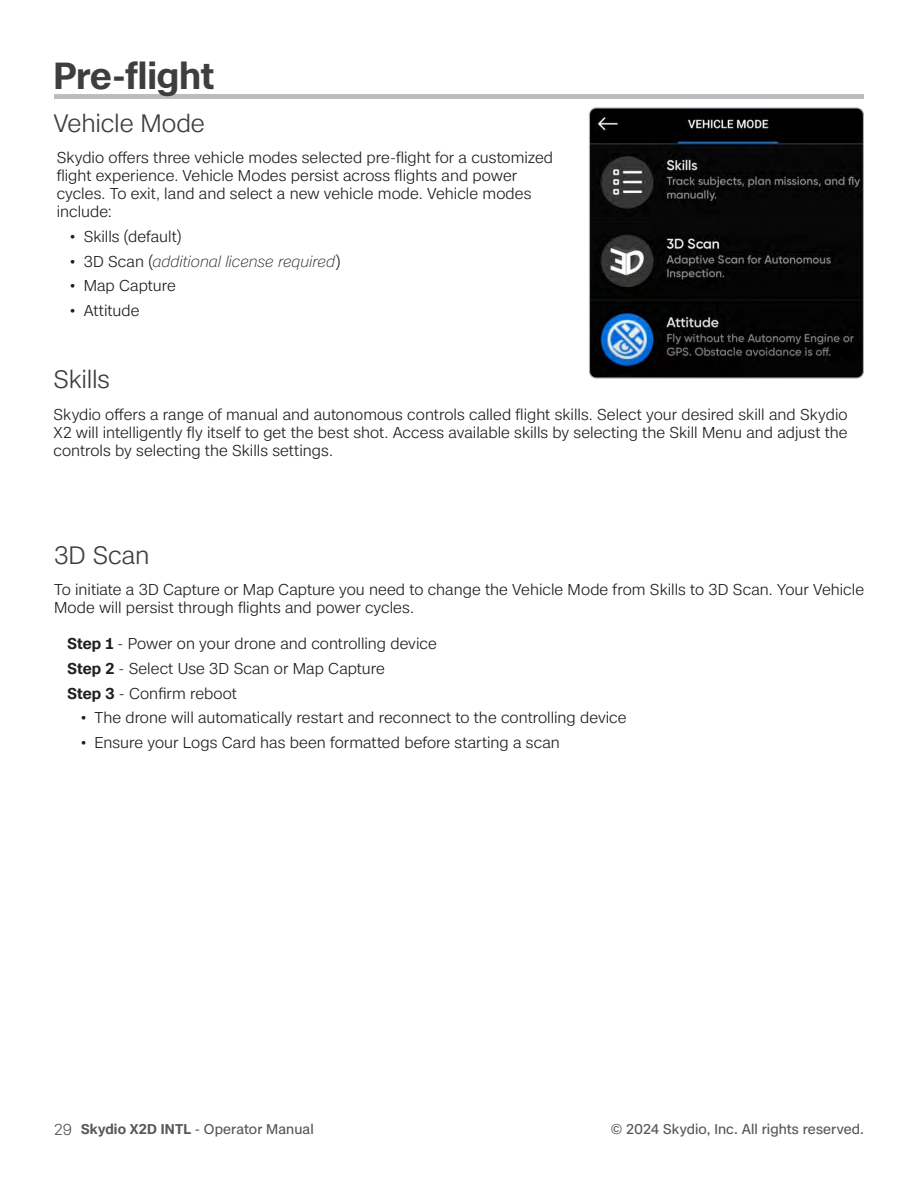
<style>
.page{position:relative;width:918px;height:1188px;background:#fff}
.page>*{position:absolute;margin:0;border:0;box-sizing:border-box;transform-origin:0 0}
.Heading_1{font:600 36px "Case";letter-spacing:-.005em;color:#3e3e3f}
.Heading_2{font:300 24px "Case";letter-spacing:-.005em;color:#3e3e3f}
.Body_copy{font:300 15px/18px "Case";letter-spacing:.005em;color:#231f20}
.t1{font:italic 300 15px "Case";letter-spacing:.005em;color:#231f20}
.t2{font:13.5px "Case";letter-spacing:.005em;color:#57585a}
.s1{font-family:"Gilroy";font-weight:600}
.s2{font-family:"Gilroy";font-weight:600;font-style:normal}
.s3{font-style:normal}
.s4{font-weight:600}
.s5{font-weight:300;font-size:15px}
</style>
<div class="page">
<div style="left:54px;top:94px;width:810px;height:5px;background:#bcbdc0"></div>
<img style="left:591px;top:109px;width:271px;height:268px">
<div style="left:589px;top:107px;width:275px;height:272px;border:1px solid #a8a9ad;border-radius:7px"></div>
<p class="Heading_1" style="left:53px;top:49px;width:162px">Pre-flight</p>
<p class="Heading_2" style="left:53px;top:105px;width:153px">Vehicle Mode</p>
<p class="Body_copy" style="left:57px;top:148px;width:498px">Skydio offers three vehicle modes selected pre-flight for a customized flight experience. Vehicle Modes persist across flights and power cycles. To exit, land and select a new vehicle mode. Vehicle modes include:</p>
<p class="Body_copy" style="left:70px;top:227px;width:113px"><span class="s1">•</span> Skills (default)</p>
<p class="t1" style="left:70px;top:250px;width:272px"><span class="s2">•</span> <span class="s3">3D Scan (</span>additional license required<span class="s3">)</span></p>
<p class="Body_copy" style="left:70px;top:277px;width:107px"><span class="s1">•</span> Map Capture</p>
<p class="Body_copy" style="left:70px;top:301px;width:71px"><span class="s1">•</span> Attitude</p>
<p class="Heading_2" style="left:53px;top:361px;width:58px">Skills</p>
<p class="Body_copy" style="left:53px;top:405px;width:796px;text-align:justify">Skydio offers a range of manual and autonomous controls called flight skills. Select your desired skill and Skydio X2 will intelligently fly itself to get the best shot. Access available skills by selecting the Skill Menu and adjust the controls by selecting the Skills settings.</p>
<p class="Heading_2" style="left:54px;top:537px;width:97px">3D Scan</p>
<p class="Body_copy" style="left:54px;top:580px;width:812px">To initiate a 3D Capture or Map Capture you need to change the Vehicle Mode from Skills to 3D Scan. Your Vehicle<br>Mode will persist through flights and power cycles.</p>
<p class="Body_copy" style="left:68px;top:634px;width:371px"><span class="s4">Step 1</span> - Power on your drone and controlling device</p>
<p class="Body_copy" style="left:68px;top:659px;width:319px"><span class="s4">Step 2</span> - Select Use 3D Scan or Map Capture</p>
<p class="Body_copy" style="left:68px;top:684px;width:171px"><span class="s4">Step 3</span> - Confirm reboot</p>
<p class="Body_copy" style="left:81px;top:709px;width:547px"><span class="s1">•</span> The drone will automatically restart and reconnect to the controlling device</p>
<p class="Body_copy" style="left:81px;top:733px;width:480px"><span class="s1">•</span> Ensure your Logs Card has been formatted before starting a scan</p>
<p class="t2" style="left:54px;top:1119px;width:261px"><span class="s5">29</span> <span class="s4">Skydio X2D INTL</span> - Operator Manual</p>
<p class="t2" style="left:611px;top:1119px;width:255px">© 2024 Skydio, Inc. All rights reserved.</p>
</div>
